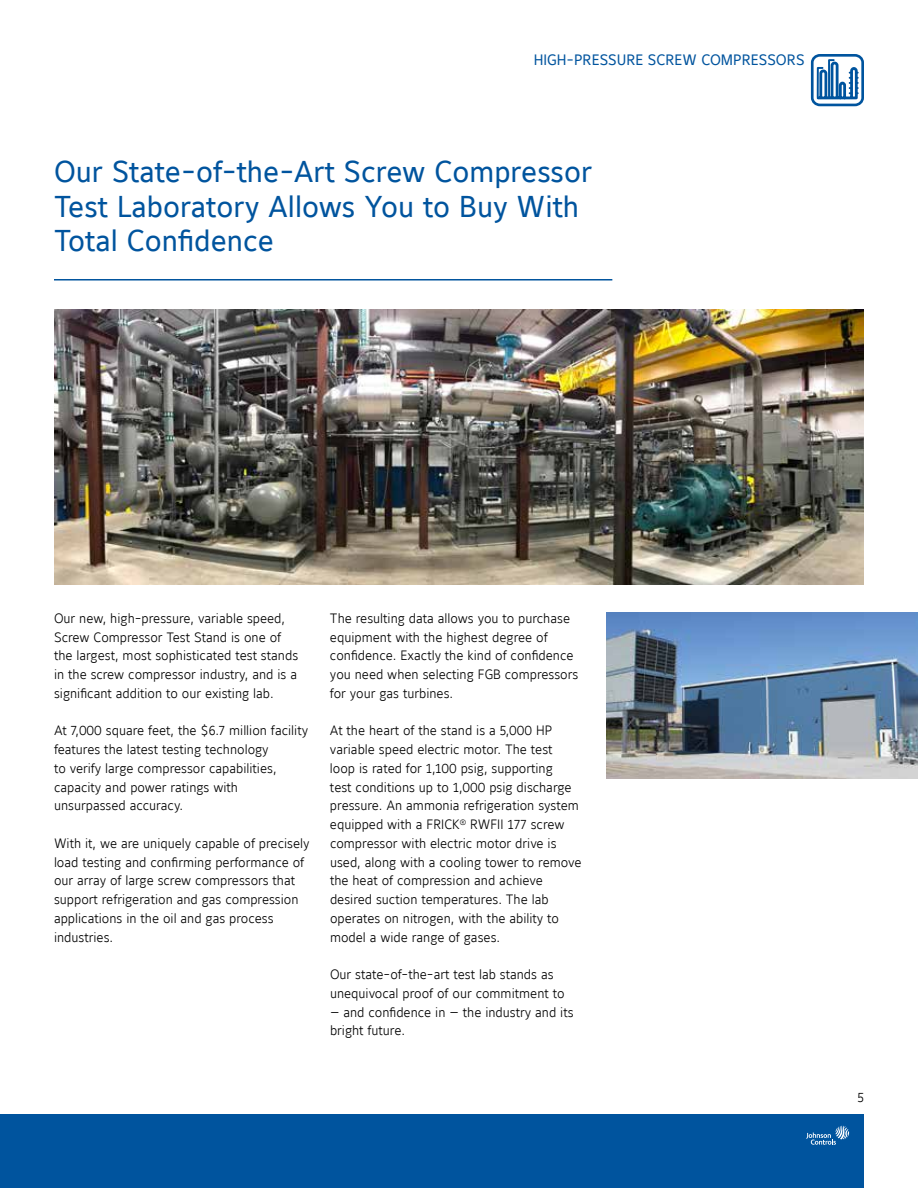
<style>
.page{position:relative;width:918px;height:1188px;background:#fff}
.page>*{position:absolute;margin:0;border:0;box-sizing:border-box;transform-origin:0 0}
.t1{font:30px/34.5px "Maurea Regular Tf";color:#00549e}
.t2{font:15px "Maurea Regular Tf";color:#00549e}
.t3{font:13.5px/18.8px "Maurea Light Lf";color:#000}
</style>
<div class="page">
<div style="left:0;top:1114px;width:864px;height:74px;background:#00549e"></div>
<svg style="left:806px;top:1126px;width:43px;height:19px"></svg>
<svg style="left:815px;top:58px;width:45px;height:42px"></svg>
<div style="left:811px;top:54px;width:53px;height:52px;border:3px solid #00549e;border-radius:8px"></div>
<img style="left:606px;top:613px;width:312px;height:166px">
<hr style="left:54px;top:279px;width:558px;height:2px;background:#00549e">
<img style="left:54px;top:309px;width:810px;height:275px">
<p class="t2" style="left:534px;top:52px;width:272px">HIGH-PRESSURE SCREW COMPRESSORS</p>
<h1 class="t1" style="left:54px;top:155px;width:540px">Our State-of-the-Art Screw Compressor<br>Test Laboratory Allows You to Buy With<br>Total Confidence</h1>
<p class="t3" style="left:54px;top:609px;width:246px">Our new, high-pressure, variable speed, Screw Compressor Test Stand is one of the largest, most sophisticated test stands in the screw compressor industry, and is a significant addition to our existing lab.</p>
<p class="t3" style="left:54px;top:721px;width:256px">At 7,000 square feet, the $6.7 million facility features the latest testing technology<br>to verify large compressor capabilities, capacity and power ratings with unsurpassed accuracy.</p>
<p class="t3" style="left:54px;top:834px;width:257px">With it, we are uniquely capable of precisely load testing and confirming performance of our array of large screw compressors that support refrigeration and gas compression applications in the oil and gas process industries.</p>
<p class="t3" style="left:330px;top:609px;width:250px">The resulting data allows you to purchase equipment with the highest degree of confidence. Exactly the kind of confidence you need when selecting FGB compressors for your gas turbines.</p>
<p class="t3" style="left:330px;top:721px;width:253px">At the heart of the stand is a 5,000 HP variable speed electric motor. The test<br>loop is rated for 1,100 psig, supporting<br>test conditions up to 1,000 psig discharge pressure. An ammonia refrigeration system equipped with a FRICK<sup>®</sup> RWFII 177 screw compressor with electric motor drive is used, along with a cooling tower to remove the heat of compression and achieve desired suction temperatures. The lab operates on nitrogen, with the ability to model a wide range of gases.</p>
<p class="t3" style="left:330px;top:965px;width:236px">Our state-of-the-art test lab stands as unequivocal proof of our commitment to</p>
<p class="t3" style="left:330px;top:1003px;width:245px">— and confidence in — the industry and its bright future.</p>
<p class="t3" style="left:858px;top:1088px;width:8px">5</p>
</div>
